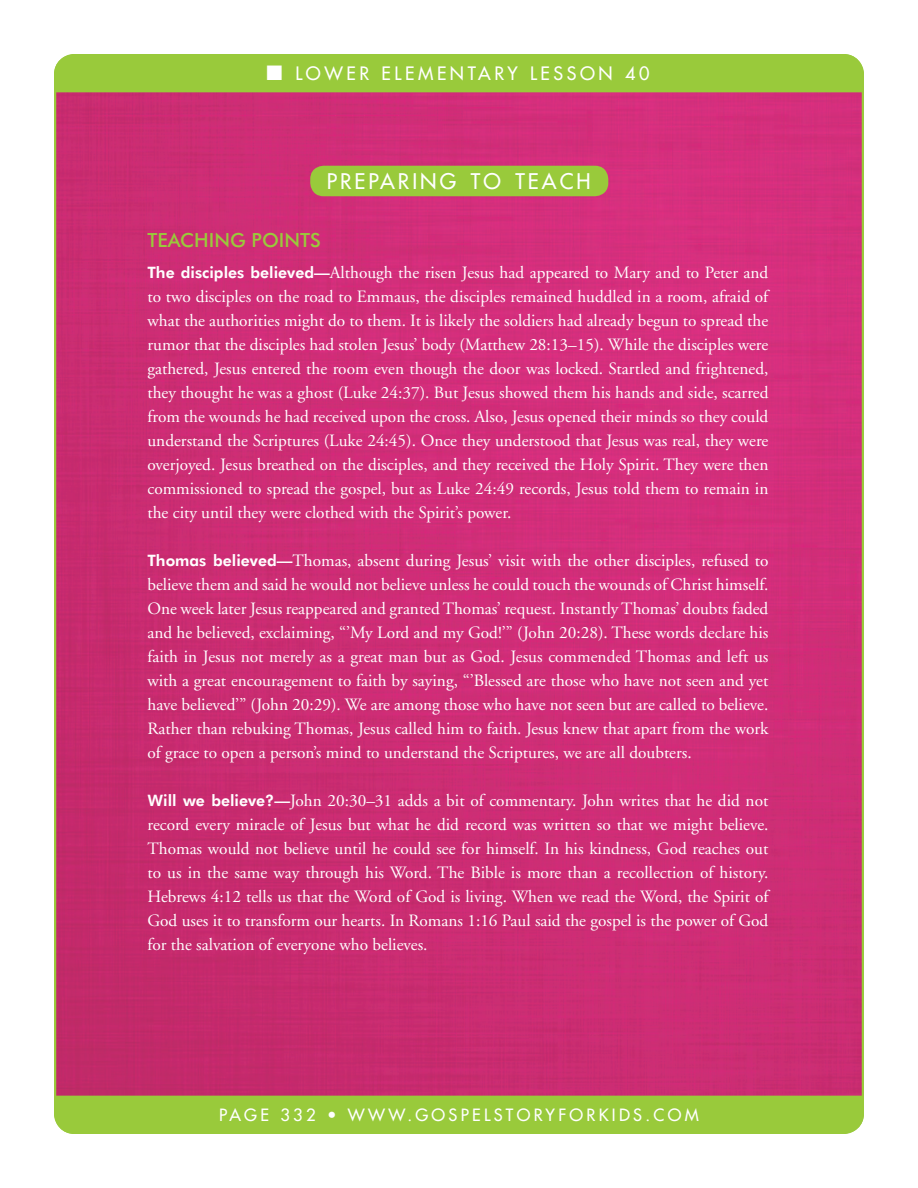
<style>
.page{position:relative;width:918px;height:1188px;background:#fff}
.page>*{position:absolute;margin:0;border:0;box-sizing:border-box;transform-origin:0 0}
.Head{font:21px "Futura";letter-spacing:.145em;color:#fff}
.LS_Teaching_Points{font:500 19.5px "Futura BT";color:#99ca3b}
.t1{font:18px "Futura";letter-spacing:.2em;color:#fff}
.TXT{font:17.25px/24px "Adobe Garamond";color:#fff;text-align:justify}
.t2{font:16.5px "Futura";letter-spacing:.2em;color:#fff}
.s1{font-family:"Futura BT";font-weight:800;font-size:15.75px}
</style>
<div class="page">
<img style="left:57px;top:92px;width:804px;height:1004px">
<div style="left:54px;top:54px;width:810px;height:38px;background:#99ca3b"></div>
<div style="left:54px;top:1096px;width:810px;height:38px;background:#99ca3b"></div>
<div style="left:310px;top:166px;width:298px;height:30px;background:#99ca3b;border-radius:14px"></div>
<p class="t1" style="left:266px;top:62px;width:385px">■ LOWER ELEMENTARY LESSON 40</p>
<p class="Head" style="left:327px;top:168px;width:266px">PREPARING TO TEACH</p>
<p class="LS_Teaching_Points" style="left:147px;top:228px;width:175px">TEACHING POINTS</p>
<p class="TXT" style="left:147px;top:261px;width:623px"><span class="s1">The disciples believed—</span>Although the risen Jesus had appeared to Mary and to Peter and to two disciples on the road to Emmaus, the disciples remained huddled in a room, afraid of what the authorities might do to them. It is likely the soldiers had already begun to spread the rumor that the disciples had stolen Jesus’ body (Matthew 28:13–15). While the disciples were gathered, Jesus entered the room even though the door was locked. Startled and frightened, they thought he was a ghost (Luke 24:37). But Jesus showed them his hands and side, scarred from the wounds he had received upon the cross. Also, Jesus opened their minds so they could understand the Scriptures (Luke 24:45). Once they understood that Jesus was real, they were overjoyed. Jesus breathed on the disciples, and they received the Holy Spirit. They were then commissioned to spread the gospel, but as Luke 24:49 records, Jesus told them to remain in the city until they were clothed with the Spirit’s power.</p>
<p class="TXT" style="left:147px;top:549px;width:623px"><span class="s1">Thomas believed—</span>Thomas, absent during Jesus’ visit with the other disciples, refused to believe them and said he would not believe unless he could touch the wounds of Christ himself.<br>One week later Jesus reappeared and granted Thomas’ request. Instantly Thomas’ doubts faded and he believed, exclaiming, “’My Lord and my God!’” (John 20:28). These words declare his faith in Jesus not merely as a great man but as God. Jesus commended Thomas and left us with a great encouragement to faith by saying, “’Blessed are those who have not seen and yet have believed’” (John 20:29). We are among those who have not seen but are called to believe.<br>Rather than rebuking Thomas, Jesus called him to faith. Jesus knew that apart from the work of grace to open a person’s mind to understand the Scriptures, we are all doubters.</p>
<p class="TXT" style="left:147px;top:789px;width:623px"><span class="s1">Will we believe?—</span>John 20:30–31 adds a bit of commentary. John writes that he did not record every miracle of Jesus but what he did record was written so that we might believe.<br>Thomas would not believe until he could see for himself. In his kindness, God reaches out to us in the same way through his Word. The Bible is more than a recollection of history.<br>Hebrews 4:12 tells us that the Word of God is living. When we read the Word, the Spirit of God uses it to transform our hearts. In Romans 1:16 Paul said the gospel is the power of God for the salvation of everyone who believes.</p>
<p class="t2" style="left:221px;top:1105px;width:481px">PAGE 332 • WWW.GOSPELSTORYFORKIDS.COM</p>
</div>
